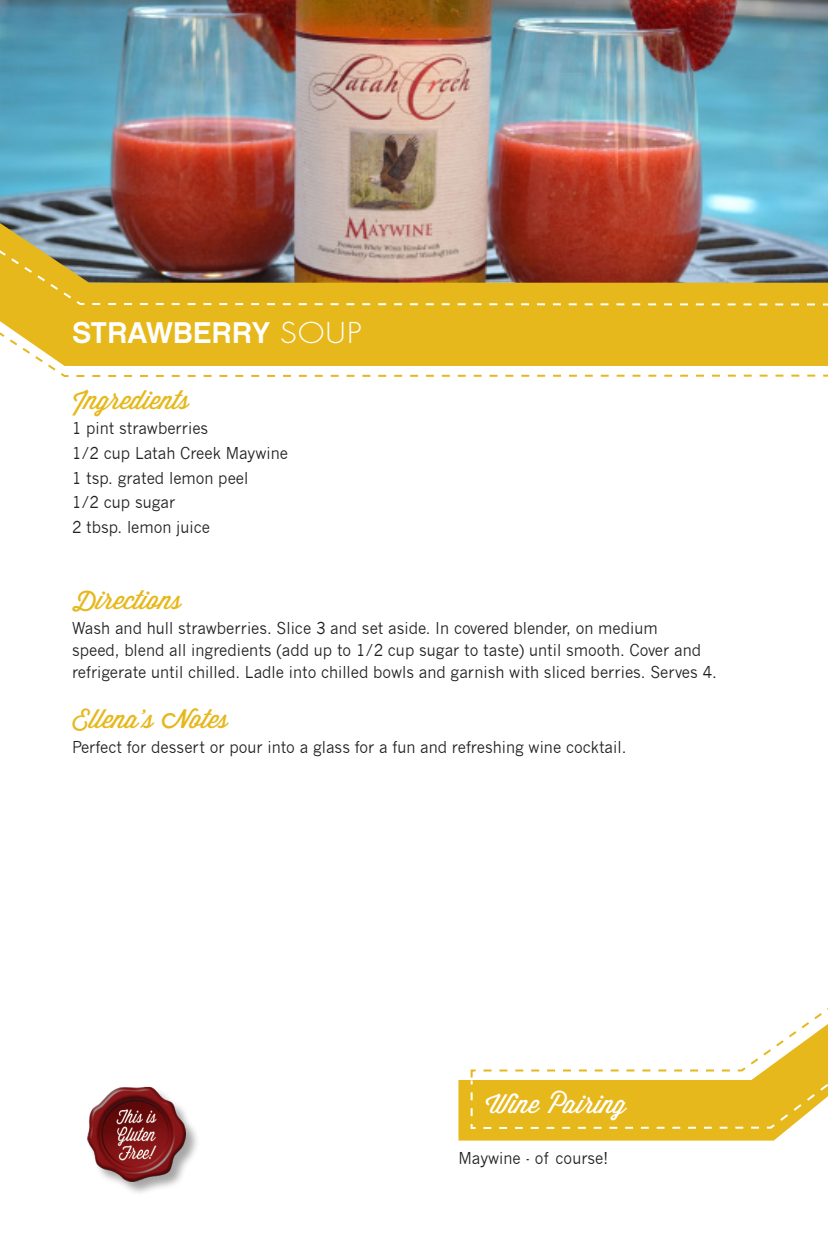
<style>
.page{position:relative;width:828px;height:1260px;background:#fff}
.page>*{position:absolute;margin:0;border:0;box-sizing:border-box;transform-origin:0 0}
.reversed_title_one{font:30px "Chalet New York Nineteen Sixty";letter-spacing:.015em;color:#fff}
.subhead{font:26px "Wisdom Script AI";color:#e6b81c}
.subhead_reversed{font:26px "Wisdom Script AI";color:#fff}
.text{font:16px/22px "News Gothic";color:#231f20;scale:.95 1}
.s1{font-family:"Futura";font-weight:300;font-size:28px}
</style>
<div class="page">
<svg style="left:458px;top:1080px;width:329px;height:61px;background:#e7bb28"></svg>
<svg style="left:470px;top:1008px;width:358px;height:122px"></svg>
<img style="left:0;top:0;width:828px;height:223px">
<img style="left:0;top:223px;width:828px;height:18px">
<svg style="left:49px;top:367px;width:779px;height:10px"></svg>
<svg style="left:0;top:241px;width:828px;height:126px;background:#c99f37"></svg>
<div style="left:87px;top:1087px;width:113px;height:109px;background:#231f20;opacity:.4"></div>
<img style="left:87px;top:1086px;width:109px;height:103px">
<p class="reversed_title_one" style="left:72px;top:314px;width:291px">STRAWBERRY <span class="s1">SOUP</span></p>
<p class="subhead" style="left:72px;top:379px;width:120px">Ingredients</p>
<p class="text" style="left:72px;top:417px;width:145px">1 pint strawberries</p>
<p class="text" style="left:72px;top:442px;width:229px">1/2 cup Latah Creek Maywine</p>
<p class="text" style="left:72px;top:467px;width:187px">1 tsp. grated lemon peel</p>
<p class="text" style="left:72px;top:492px;width:110px">1/2 cup sugar</p>
<p class="text" style="left:72px;top:517px;width:147px">2 tbsp. lemon juice</p>
<p class="subhead" style="left:72px;top:580px;width:112px">Directions</p>
<p class="text" style="left:72px;top:617px;width:680px">Wash and hull strawberries. Slice 3 and set aside. In covered blender, on medium<br>speed, blend all ingredients (add up to 1/2 cup sugar to taste) until smooth. Cover and refrigerate until chilled. Ladle into chilled bowls and garnish with sliced berries. Serves 4.</p>
<p class="subhead" style="left:72px;top:699px;width:159px">Ellena's Notes</p>
<p class="text" style="left:72px;top:736px;width:585px">Perfect for dessert or pour into a glass for a fun and refreshing wine cocktail.</p>
<p class="subhead_reversed" style="left:486px;top:1084px;width:142px">Wine Pairing</p>
<p class="text" style="left:458px;top:1147px;width:159px">Maywine - of course!</p>
</div>
